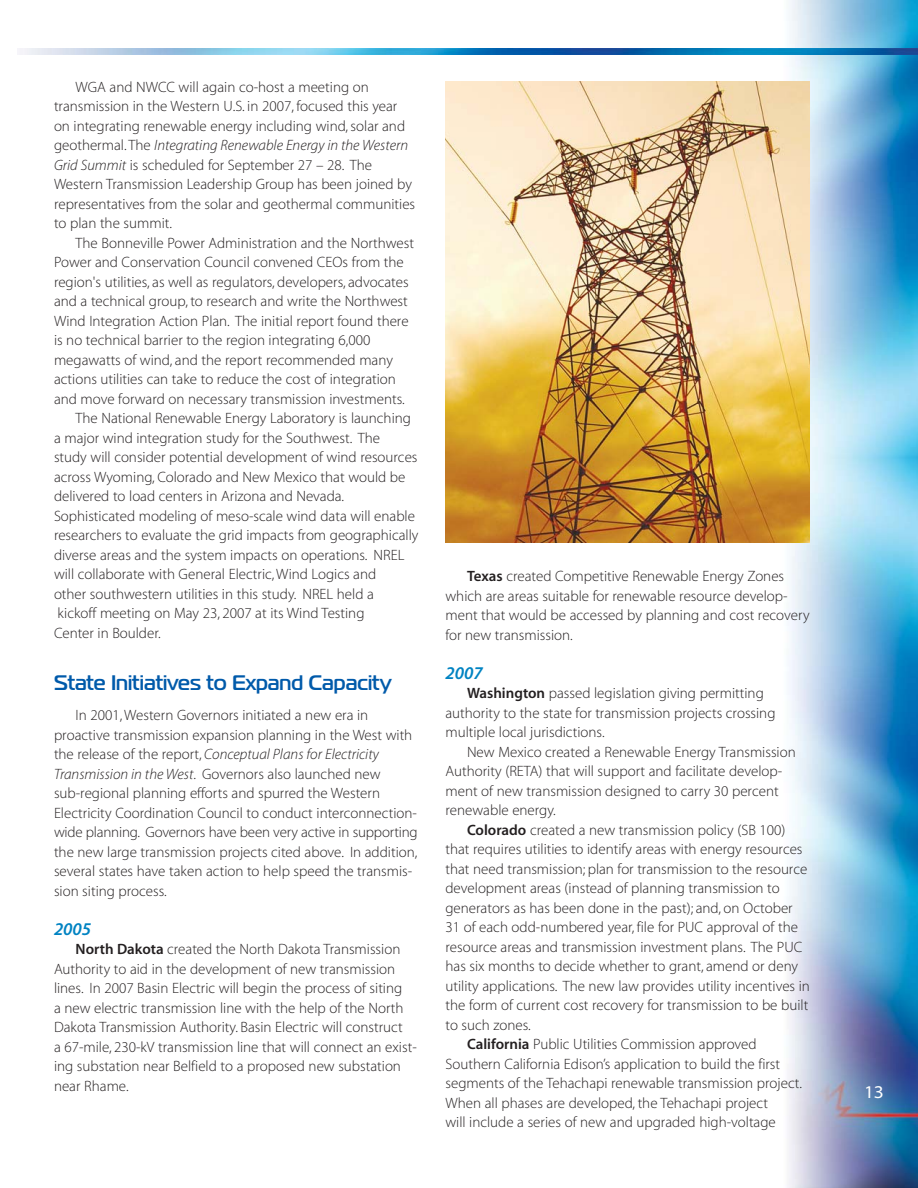
<style>
.page{position:relative;width:918px;height:1188px;background:#fff}
.page>*{position:absolute;margin:0;border:0;box-sizing:border-box;transform-origin:0 0}
.t1{font:700 21px "Magistral A";color:#005aaa}
.t2{font:18px "Myriad MM It 565 600";color:#0083c2}
.t3{font:18px "Myriad MM 400 700";color:#fff}
.t4{font:15px/19.5px "Myriad MM 215 600";color:#231f20}
.t5{font:15px "Myriad MM It 215 600";color:#231f20}
.s1{font-family:"Myriad MM 215 600"}
.s2{font-family:"Myriad MM It 215 600"}
.s3{font-family:"Myriad MM 565 600"}
</style>
<div class="page">
<img style="left:19px;top:0;width:899px;height:1188px">
<img style="left:19px;top:49px;width:899px;height:6px">
<img style="left:446px;top:81px;width:364px;height:462px">
<p class="t4" style="left:54px;top:78px;width:353px;text-indent:22px">WGA and NWCC will again co-host a meeting on transmission in the Western U.S. in 2007, focused this year on integrating renewable energy including wind, solar and</p>
<p class="t5" style="left:54px;top:139px;width:356px"><span class="s1">geothermal. The</span> Integrating Renewable Energy in the Western</p>
<p class="t4" style="left:54px;top:156px;width:363px"><span class="s2">Grid Summit</span> is scheduled for September 27 – 28. The Western Transmission Leadership Group has been joined by representatives from the solar and geothermal communities to plan the summit.</p>
<p class="t4" style="left:76px;top:234px;width:340px">The Bonneville Power Administration and the Northwest</p>
<p class="t4" style="left:54px;top:254px;width:351px">Power and Conservation Council convened CEOs from the</p>
<p class="t4" style="left:54px;top:273px;width:356px">region's utilities, as well as regulators, developers, advocates</p>
<p class="t4" style="left:54px;top:293px;width:355px">and a technical group, to research and write the Northwest</p>
<p class="t4" style="left:54px;top:312px;width:356px">Wind Integration Action Plan. The initial report found there</p>
<p class="t4" style="left:54px;top:332px;width:318px">is no technical barrier to the region integrating 6,000</p>
<p class="t4" style="left:54px;top:351px;width:340px">megawatts of wind, and the report recommended many</p>
<p class="t4" style="left:54px;top:371px;width:343px">actions utilities can take to reduce the cost of integration</p>
<p class="t4" style="left:54px;top:390px;width:352px">and move forward on necessary transmission investments.</p>
<p class="t4" style="left:76px;top:410px;width:337px">The National Renewable Energy Laboratory is launching</p>
<p class="t4" style="left:54px;top:429px;width:328px">a major wind integration study for the Southwest. The</p>
<p class="t4" style="left:54px;top:449px;width:365px">study will consider potential development of wind resources</p>
<p class="t4" style="left:54px;top:468px;width:353px">across Wyoming, Colorado and New Mexico that would be</p>
<p class="t4" style="left:54px;top:488px;width:292px">delivered to load centers in Arizona and Nevada.</p>
<p class="t4" style="left:54px;top:507px;width:363px">Sophisticated modeling of meso-scale wind data will enable</p>
<p class="t4" style="left:54px;top:527px;width:366px">researchers to evaluate the grid impacts from geographically</p>
<p class="t4" style="left:54px;top:546px;width:352px">diverse areas and the system impacts on operations. NREL</p>
<p class="t4" style="left:54px;top:566px;width:324px">will collaborate with General Electric, Wind Logics and</p>
<p class="t4" style="left:54px;top:585px;width:321px">other southwestern utilities in this study. NREL held a</p>
<p class="t4" style="left:58px;top:605px;width:308px">kickoff meeting on May 23, 2007 at its Wind Testing</p>
<p class="t4" style="left:54px;top:624px;width:108px">Center in Boulder.</p>
<h1 class="t1" style="left:54px;top:675px;width:339px">State Initiatives to Expand Capacity</h1>
<p class="t4" style="left:54px;top:707px;width:360px;text-indent:22px">In 2001, Western Governors initiated a new era in proactive transmission expansion planning in the West with</p>
<p class="t5" style="left:54px;top:749px;width:327px"><span class="s1">the release of the report,</span> Conceptual Plans for Electricity</p>
<p class="t4" style="left:54px;top:766px;width:365px"><span class="s2">Transmission in the West</span>. Governors also launched new sub-regional planning efforts and spurred the Western Electricity Coordination Council to conduct interconnection&shy;wide planning. Governors have been very active in supporting the new large transmission projects cited above. In addition, several states have taken action to help speed the transmis&shy;sion siting process.</p>
<p class="t2" style="left:54px;top:922px;width:39px">2005</p>
<p class="t4" style="left:54px;top:941px;width:364px;text-indent:22px"><span class="s3">North Dakota</span> created the North Dakota Transmission Authority to aid in the development of new transmission lines. In 2007 Basin Electric will begin the process of siting<br>a new electric transmission line with the help of the North Dakota Transmission Authority. Basin Electric will construct<br>a 67-mile, 230-kV transmission line that will connect an exist&shy;ing substation near Belfield to a proposed new substation near Rhame.</p>
<p class="t4" style="left:446px;top:568px;width:366px;text-indent:22px"><span class="s3">Texas</span> created Competitive Renewable Energy Zones which are areas suitable for renewable resource develop&shy;ment that would be accessed by planning and cost recovery for new transmission.</p>
<p class="t2" style="left:446px;top:666px;width:39px">2007</p>
<p class="t4" style="left:446px;top:685px;width:332px;text-indent:22px"><span class="s3">Washington</span> passed legislation giving permitting authority to the state for transmission projects crossing multiple local jurisdictions.</p>
<p class="t4" style="left:446px;top:744px;width:352px;text-indent:22px">New Mexico created a Renewable Energy Transmission Authority (RETA) that will support and facilitate develop&shy;ment of new transmission designed to carry 30 percent renewable energy.</p>
<p class="t4" style="left:467px;top:822px;width:320px"><span class="s3">Colorado</span> created a new transmission policy (SB 100)</p>
<p class="t4" style="left:446px;top:841px;width:359px">that requires utilities to identify areas with energy resources</p>
<p class="t4" style="left:446px;top:861px;width:363px">that need transmission; plan for transmission to the resource</p>
<p class="t4" style="left:446px;top:880px;width:336px">development areas (instead of planning transmission to</p>
<p class="t4" style="left:446px;top:900px;width:349px">generators as has been done in the past); and, on October</p>
<p class="t4" style="left:446px;top:919px;width:354px">31 of each odd-numbered year, file for PUC approval of the</p>
<p class="t4" style="left:446px;top:939px;width:358px">resource areas and transmission investment plans. The PUC</p>
<p class="t4" style="left:446px;top:958px;width:354px">has six months to decide whether to grant, amend or deny</p>
<p class="t4" style="left:446px;top:978px;width:366px">utility applications. The new law provides utility incentives in</p>
<p class="t4" style="left:446px;top:997px;width:364px">the form of current cost recovery for transmission to be built</p>
<p class="t4" style="left:446px;top:1017px;width:87px">to such zones.</p>
<p class="t4" style="left:467px;top:1036px;width:291px"><span class="s3">California</span> Public Utilities Commission approved</p>
<p class="t4" style="left:446px;top:1056px;width:336px">Southern California Edison’s application to build the first</p>
<p class="t4" style="left:446px;top:1075px;width:358px">segments of the Tehachapi renewable transmission project.</p>
<p class="t4" style="left:446px;top:1095px;width:324px">When all phases are developed, the Tehachapi project</p>
<p class="t4" style="left:446px;top:1114px;width:332px">will include a series of new and upgraded high-voltage</p>
<p class="t3" style="left:864px;top:1085px;width:22px">13</p>
</div>
